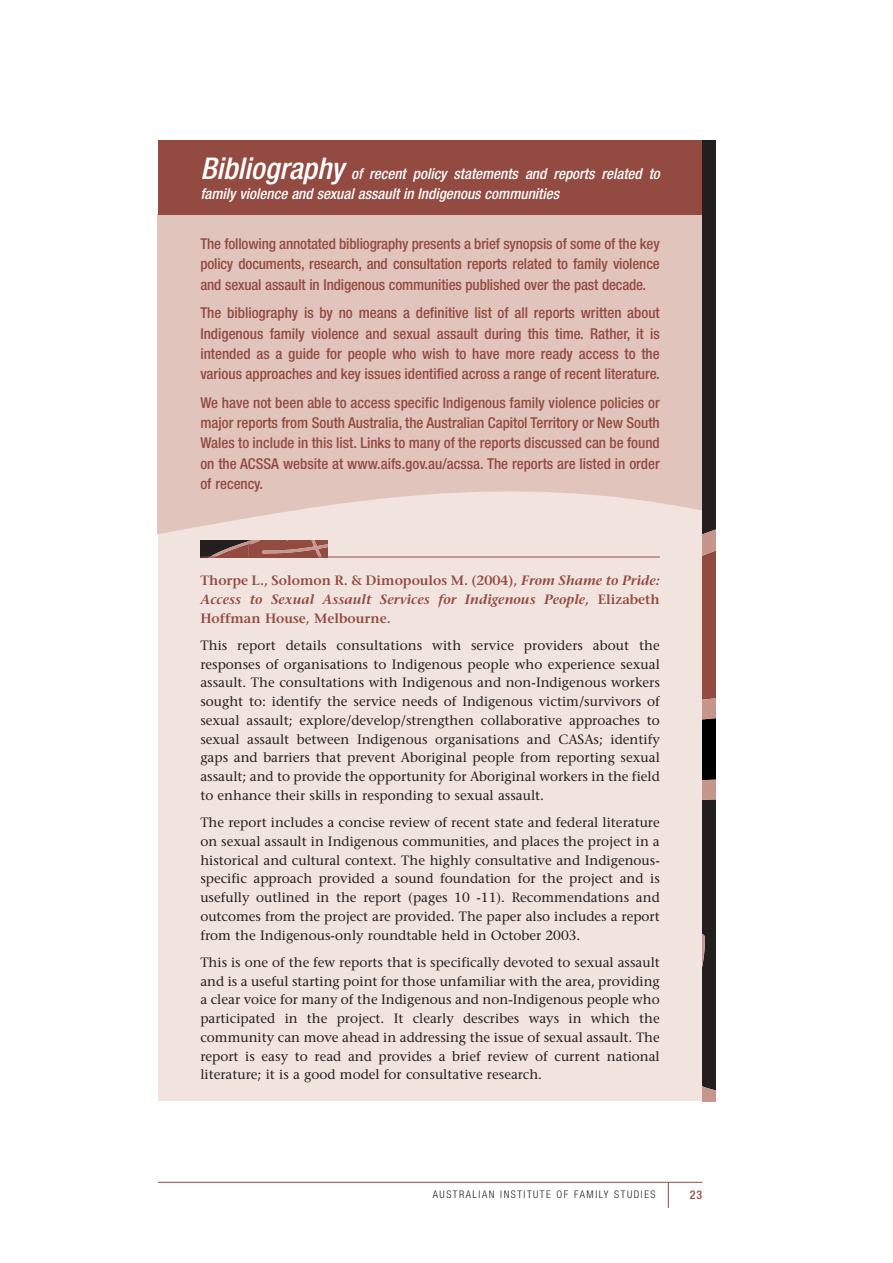
<style>
.page{position:relative;width:893px;height:1263px;background:#fff}
.page>*{position:absolute;margin:0;border:0;box-sizing:border-box;transform-origin:0 0}
.t1{font:500 condensed 15px/20.2px "Helvetica Neue";color:#934a41;text-align:justify}
.t2{font:italic 500 condensed 15px/20.2px "Helvetica Neue";color:#fff}
.t3{font:13.5px/18.8px "Stone Serif";color:#231f1f;text-align:justify}
.t4{font:600 13.5px/18.8px "Stone Serif";color:#934a41;text-align:justify}
.t5{font:500 condensed 12px "Helvetica Neue";color:#934a41}
.t6{font:300 condensed 10.5px "Helvetica Neue";letter-spacing:.145em;color:#231f1f}
.s1{font-size:30px}
.s2{font-style:italic}
</style>
<div class="page">
<div style="left:158px;top:140px;width:544px;height:961px;background:#f1e3de"></div>
<svg style="left:158px;top:215px;width:544px;height:319px;fill:#e1c5bd"></svg>
<hr style="left:158px;top:1182px;width:544px;height:1px;background:#934a41">
<svg style="left:668px;top:1182px;width:1px;height:26px"></svg>
<div style="left:158px;top:140px;width:544px;height:75px;background:#934a41"></div>
<svg style="left:200px;top:540px;width:128px;height:17px"></svg>
<svg style="left:702px;top:140px;width:13px;height:961px"></svg>
<hr style="left:200px;top:557px;width:459px;height:1px;background:#934a41">
<p class="t2" style="left:200px;top:165px;width:461px"><span class="s1">Bibliography</span> of recent policy statements and reports related to family violence and sexual assault in Indigenous communities</p>
<p class="t1" style="left:200px;top:235px;width:461px">The following annotated bibliography presents a brief synopsis of some of the key policy documents, research, and consultation reports related to family violence and sexual assault in Indigenous communities published over the past decade.</p>
<p class="t1" style="left:200px;top:304px;width:461px">The bibliography is by no means a definitive list of all reports written about Indigenous family violence and sexual assault during this time. Rather, it is intended as a guide for people who wish to have more ready access to the various approaches and key issues identified across a range of recent literature.</p>
<p class="t1" style="left:200px;top:394px;width:461px">We have not been able to access specific Indigenous family violence policies or major reports from South Australia, the Australian Capitol Territory or New South Wales to include in this list. Links to many of the reports discussed can be found on the ACSSA website at www.aifs.gov.au/acssa. The reports are listed in order of recency.</p>
<p class="t4" style="left:200px;top:573px;width:461px">Thorpe L., Solomon R. &amp; Dimopoulos M. (2004), <span class="s2">From Shame to Pride:<br>Access to Sexual Assault Services for Indigenous People,</span> Elizabeth Hoffman House, Melbourne.</p>
<p class="t3" style="left:200px;top:637px;width:461px">This report details consultations with service providers about the responses of organisations to Indigenous people who experience sexual assault. The consultations with Indigenous and non-Indigenous workers sought to: identify the service needs of Indigenous victim/survivors of sexual assault; explore/develop/strengthen collaborative approaches to sexual assault between Indigenous organisations and CASAs; identify gaps and barriers that prevent Aboriginal people from reporting sexual assault; and to provide the opportunity for Aboriginal workers in the field to enhance their skills in responding to sexual assault.</p>
<p class="t3" style="left:200px;top:815px;width:461px">The report includes a concise review of recent state and federal literature on sexual assault in Indigenous communities, and places the project in a historical and cultural context. The highly consultative and Indigenous&shy;specific approach provided a sound foundation for the project and is usefully outlined in the report (pages 10 -11). Recommendations and outcomes from the project are provided. The paper also includes a report from the Indigenous-only roundtable held in October 2003.</p>
<p class="t3" style="left:200px;top:954px;width:461px">This is one of the few reports that is specifically devoted to sexual assault and is a useful starting point for those unfamiliar with the area, providing a clear voice for many of the Indigenous and non-Indigenous people who participated in the project. It clearly describes ways in which the community can move ahead in addressing the issue of sexual assault. The report is easy to read and provides a brief review of current national literature; it is a good model for consultative research.</p>
<p class="t6" style="left:433px;top:1191px;width:224px">AUSTRALIAN INSTITUTE OF FAMILY STUDIES</p>
<p class="t5" style="left:689px;top:1191px;width:14px">23</p>
</div>
